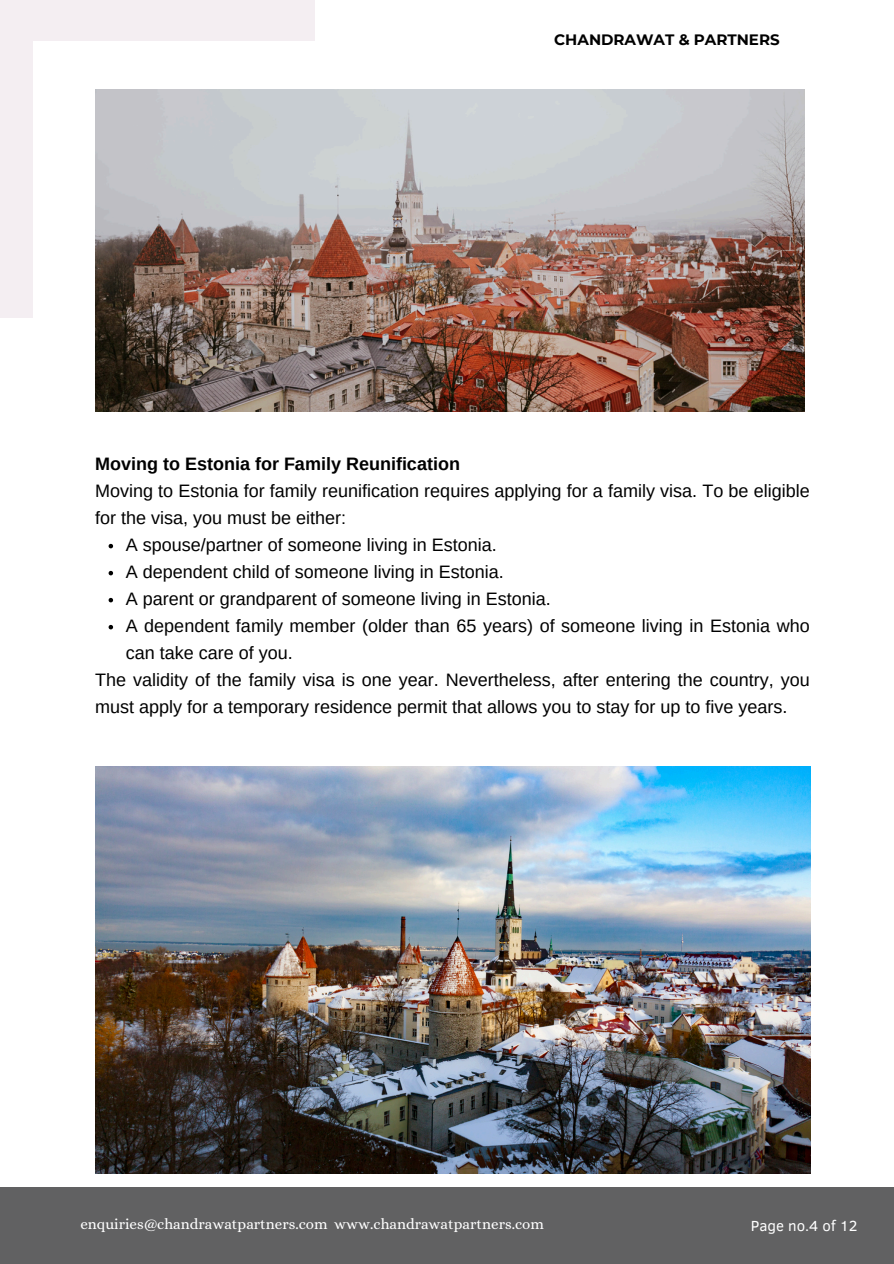
<style>
.page{position:relative;width:894px;height:1264px;background:#fff}
.page>*{position:absolute;margin:0;border:0;box-sizing:border-box;transform-origin:0 0}
.t1{font:18px/27px "Arimo";color:#000}
.t2{font:15px "Alice";color:#fff}
.t3{font:700 15px "Montserrat";color:#000}
.t4{font:15px "Clear Sans";color:#fff}
.s1{font-weight:700}
</style>
<div class="page">
<div style="left:0;top:32px;width:33px;height:285px;background:#f4eef2"></div>
<div style="left:0;top:0;width:314px;height:40px;background:#f4eef2"></div>
<img style="left:95px;top:89px;width:708px;height:322px">
<img style="left:95px;top:766px;width:714px;height:407px">
<svg style="left:108px;top:544px;width:5px;height:4px"></svg>
<svg style="left:108px;top:571px;width:5px;height:4px"></svg>
<svg style="left:108px;top:598px;width:5px;height:4px"></svg>
<svg style="left:108px;top:625px;width:5px;height:4px"></svg>
<div style="left:0;top:1187px;width:893px;height:76px;background:#616162"></div>
<p class="t3" style="left:554px;top:31px;width:227px">CHANDRAWAT &amp; PARTNERS</p>
<h2 class="t1" style="left:95px;top:450px;width:716px"><span class="s1">Moving to Estonia for Family Reunification<br></span>Moving to Estonia for family reunification requires applying for a family visa. To be eligible for the visa, you must be either:</h2>
<p class="t1" style="left:126px;top:531px;width:372px">A spouse/partner of someone living in Estonia.</p>
<h1 class="t1" style="left:126px;top:558px;width:379px">A dependent child of someone living in Estonia.</h1>
<p class="t1" style="left:126px;top:585px;width:426px">A parent or grandparent of someone living in Estonia.</p>
<p class="t1" style="left:126px;top:612px;width:685px">A dependent family member (older than 65 years) of someone living in Estonia who can take care of you.</p>
<p class="t1" style="left:95px;top:666px;width:716px">The validity of the family visa is one year. Nevertheless, after entering the country, you must apply for a temporary residence permit that allows you to stay for up to five years.</p>
<h1 class="t2" style="left:80px;top:1215px;width:465px">enquiries@chandrawatpartners.com www.chandrawatpartners.com</h1>
<p class="t4" style="left:750px;top:1215px;width:108px">Page no.4 of 12</p>
</div>
